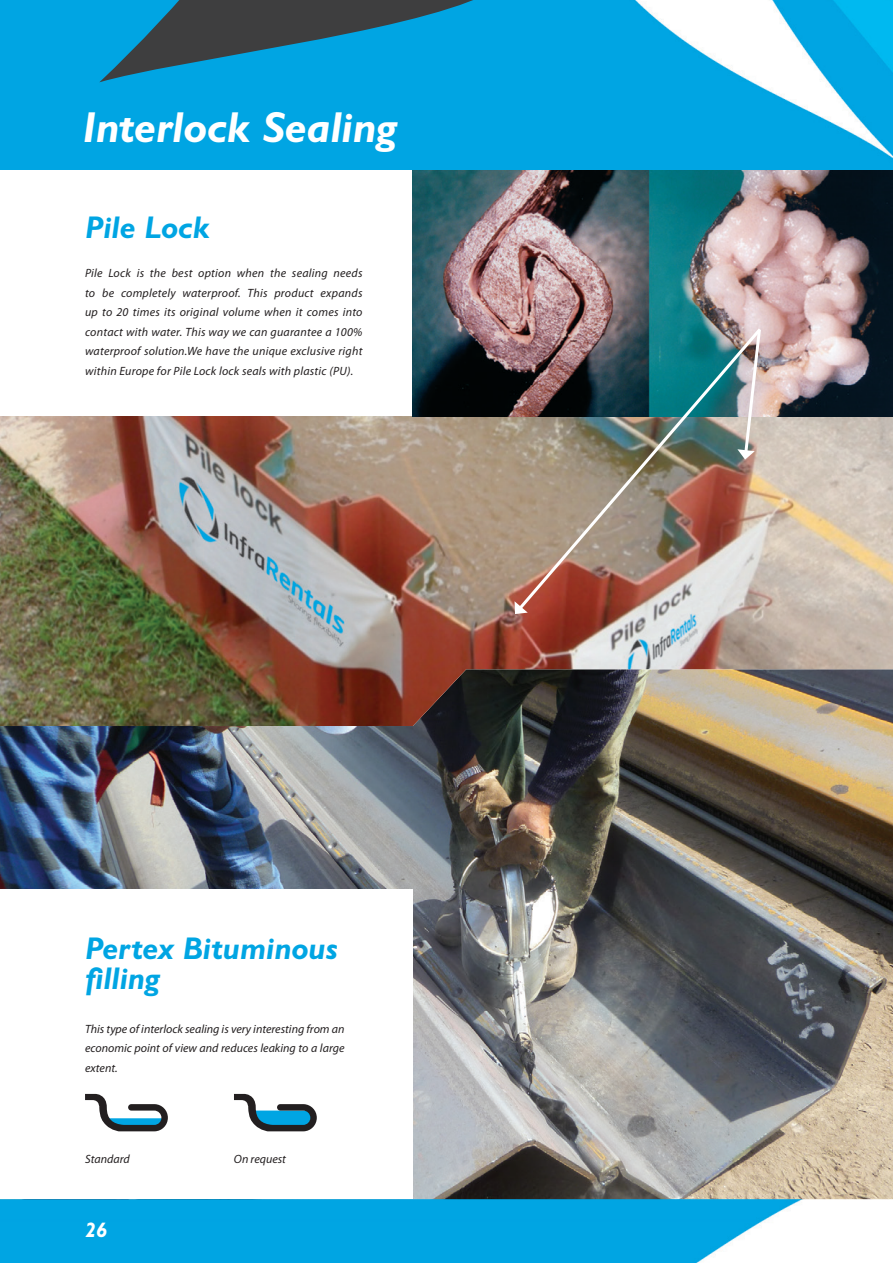
<style>
.page{position:relative;width:893px;height:1263px;background:#fff}
.page>*{position:absolute;margin:0;border:0;box-sizing:border-box;transform-origin:0 0}
.t1{font:italic 700 43.5px "Gill Sans MT Pro";color:#fff}
.t2{font:italic 700 31.5px/30px "Gill Sans MT Pro";color:#00a5e3}
.t3{font:italic 700 21px "Gill Sans MT Pro";color:#fff}
.t4{font:italic 12px/19.5px "Myriad Pro";color:#231f20;text-align:justify}
</style>
<div class="page">
<img style="left:0;top:0;width:893px;height:1263px">
<div style="left:0;top:78px;width:441px;height:92px;background:#00a5e3"></div>
<svg style="left:99px;top:0;width:435px;height:82px;background:#167fa6"></svg>
<img style="left:0;top:726px;width:893px;height:473px">
<div style="left:0;top:890px;width:412px;height:309px;background:#fff"></div>
<img style="left:0;top:415px;width:893px;height:311px">
<div style="left:0;top:170px;width:412px;height:245px;background:#fff"></div>
<img style="left:412px;top:170px;width:481px;height:247px">
<img style="left:515px;top:325px;width:249px;height:288px">
<svg style="left:514px;top:601px;width:14px;height:13px"></svg>
<svg style="left:85px;top:1094px;width:83px;height:37px"></svg>
<svg style="left:234px;top:1094px;width:83px;height:37px"></svg>
<h1 class="t1" style="left:83px;top:101px;width:316px">Interlock Sealing</h1>
<h2 class="t2" style="left:85px;top:212px;width:126px">Pile Lock</h2>
<p class="t4" style="left:85px;top:263px;width:279px">Pile Lock is the best option when the sealing needs to be completely waterproof. This product expands up to 20 times its original volume when it comes into contact with water. This way we can guarantee a 100% waterproof solution.We have the unique exclusive right within Europe for Pile Lock lock seals with plastic (PU).</p>
<h2 class="t2" style="left:85px;top:933px;width:254px">Pertex Bituminous filling</h2>
<p class="t4" style="left:85px;top:1018px;width:261px">This type of interlock sealing is very interesting from an economic point of view and reduces leaking to a large extent.</p>
<p class="t4" style="left:85px;top:1149px;width:46px">Standard</p>
<p class="t4" style="left:234px;top:1149px;width:54px">On request</p>
<h3 class="t3" style="left:85px;top:1217px;width:24px">26</h3>
</div>
